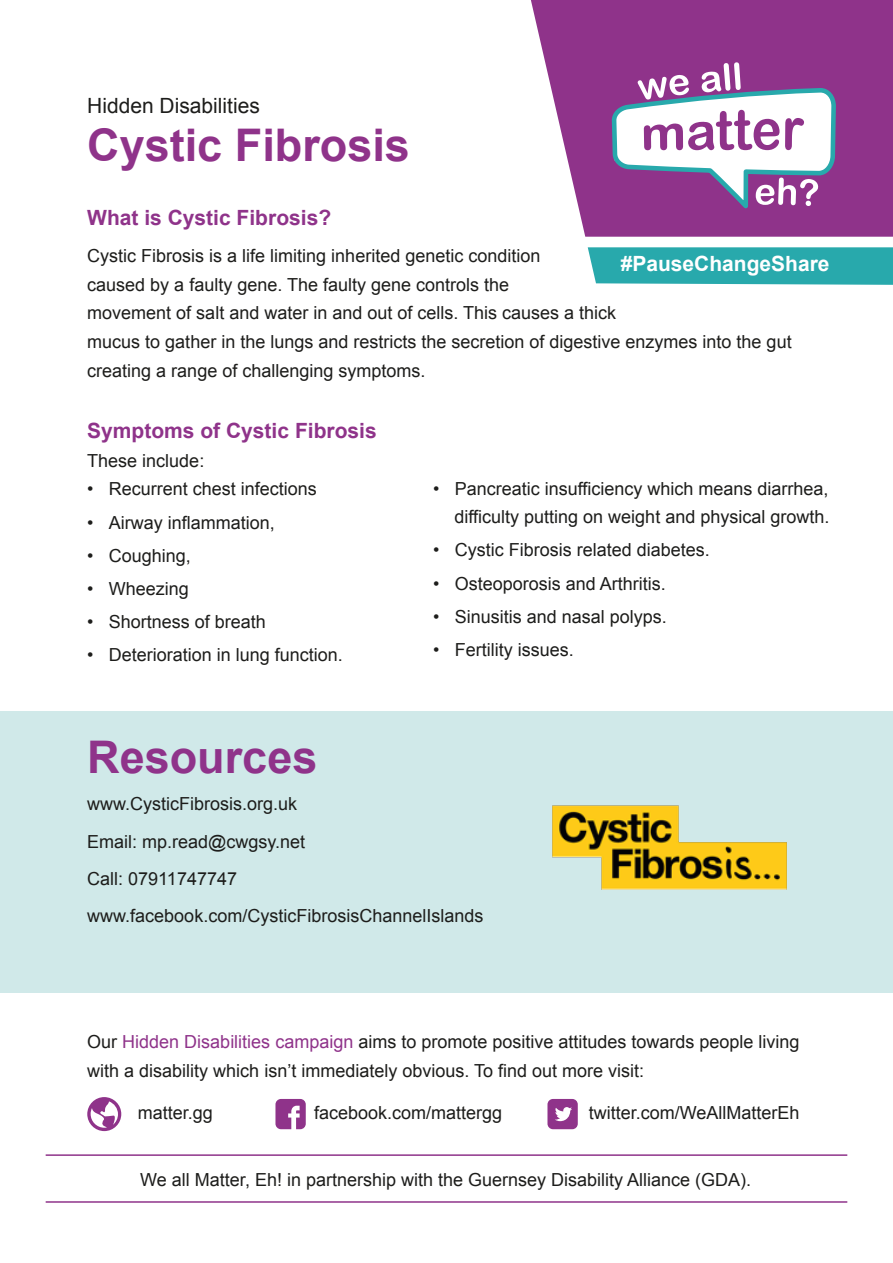
<style>
.page{position:relative;width:893px;height:1263px;background:#fff}
.page>*{position:absolute;margin:0;border:0;box-sizing:border-box;transform-origin:0 0}
.t1{font:700 45px "Arial";color:#8f338a}
.t2{font:700 21px "Arial";color:#8f338a}
.t3{font:21px "Arial";color:#1d1d1b}
.t4{font:700 21px "Arial";color:#fff}
.t5{font:18px/28.7px "Arial";color:#1d1d1b}
.s1{color:#8f338a}
</style>
<div class="page">
<div style="left:0;top:711px;width:893px;height:282px;background:#d0e9e9"></div>
<svg style="left:531px;top:1px;width:361px;height:236px;fill:#8f338a"></svg>
<svg style="left:588px;top:247px;width:304px;height:38px"></svg>
<hr style="left:470px;top:0;width:423px;height:1px;background:#5e5e5e">
<hr style="left:892px;top:0;width:1px;height:407px;background:#5e5e5e">
<svg style="left:87px;top:1097px;width:34px;height:34px"></svg>
<svg style="left:547px;top:1099px;width:31px;height:30px"></svg>
<svg style="left:275px;top:1099px;width:31px;height:30px"></svg>
<hr style="left:46px;top:1154px;width:801px;height:2px;background:#8f338a">
<hr style="left:46px;top:1201px;width:801px;height:2px;background:#8f338a">
<svg style="left:610px;top:62px;width:227px;height:156px"></svg>
<img style="left:552px;top:805px;width:235px;height:85px">
<p class="t3" style="left:87px;top:92px;width:174px">Hidden Disabilities</p>
<h1 class="t1" style="left:87px;top:115px;width:324px">Cystic Fibrosis</h1>
<p class="t2" style="left:87px;top:203px;width:245px">What is Cystic Fibrosis?</p>
<p class="t5" style="left:87px;top:242px;width:706px">Cystic Fibrosis is a life limiting inherited genetic condition<br>caused by a faulty gene. The faulty gene controls the<br>movement of salt and water in and out of cells. This causes a thick<br>mucus to gather in the lungs and restricts the secretion of digestive enzymes into the gut creating a range of challenging symptoms.</p>
<p class="t4" style="left:621px;top:250px;width:210px">#PauseChangeShare</p>
<p class="t2" style="left:87px;top:417px;width:291px">Symptoms of Cystic Fibrosis</p>
<p class="t5" style="left:87px;top:446px;width:119px">These include:</p>
<p class="t5" style="left:87px;top:475px;width:231px">• Recurrent chest infections</p>
<p class="t5" style="left:87px;top:508px;width:189px">• Airway inflammation,</p>
<p class="t5" style="left:87px;top:541px;width:105px">• Coughing,</p>
<p class="t5" style="left:87px;top:574px;width:103px">• Wheezing</p>
<p class="t5" style="left:87px;top:608px;width:180px">• Shortness of breath</p>
<p class="t5" style="left:87px;top:641px;width:257px">• Deterioration in lung function.</p>
<h1 class="t1" style="left:87px;top:727px;width:232px">Resources</h1>
<p class="t5" style="left:433px;top:474px;width:398px;text-align:right">• Pancreatic insufficiency which means diarrhea, difficulty putting on weight and physical growth.</p>
<p class="t5" style="left:433px;top:536px;width:278px">• Cystic Fibrosis related diabetes.</p>
<p class="t5" style="left:433px;top:569px;width:234px">• Osteoporosis and Arthritis.</p>
<p class="t5" style="left:433px;top:602px;width:235px">• Sinusitis and nasal polyps.</p>
<p class="t5" style="left:433px;top:635px;width:142px">• Fertility issues.</p>
<p class="t5" style="left:87px;top:785px;width:398px;line-height:37.2px">www.CysticFibrosis.org.uk<br>Email: mp.read@cwgsy.net<br>Call: 07911747747 www.facebook.com/CysticFibrosisChannelIslands</p>
<p class="t5" style="left:87px;top:1028px;width:714px">Our <span class="s1">Hidden Disabilities campaign</span> aims to promote positive attitudes towards people living with a disability which isn’t immediately obvious. To find out more visit:</p>
<p class="t5" style="left:138px;top:1099px;width:77px">matter.gg</p>
<p class="t5" style="left:314px;top:1099px;width:190px">facebook.com/mattergg</p>
<p class="t5" style="left:589px;top:1099px;width:212px">twitter.com/WeAllMatterEh</p>
<p class="t5" style="left:140px;top:1165px;width:612px">We all Matter, Eh! in partnership with the Guernsey Disability Alliance (GDA).</p>
</div>
